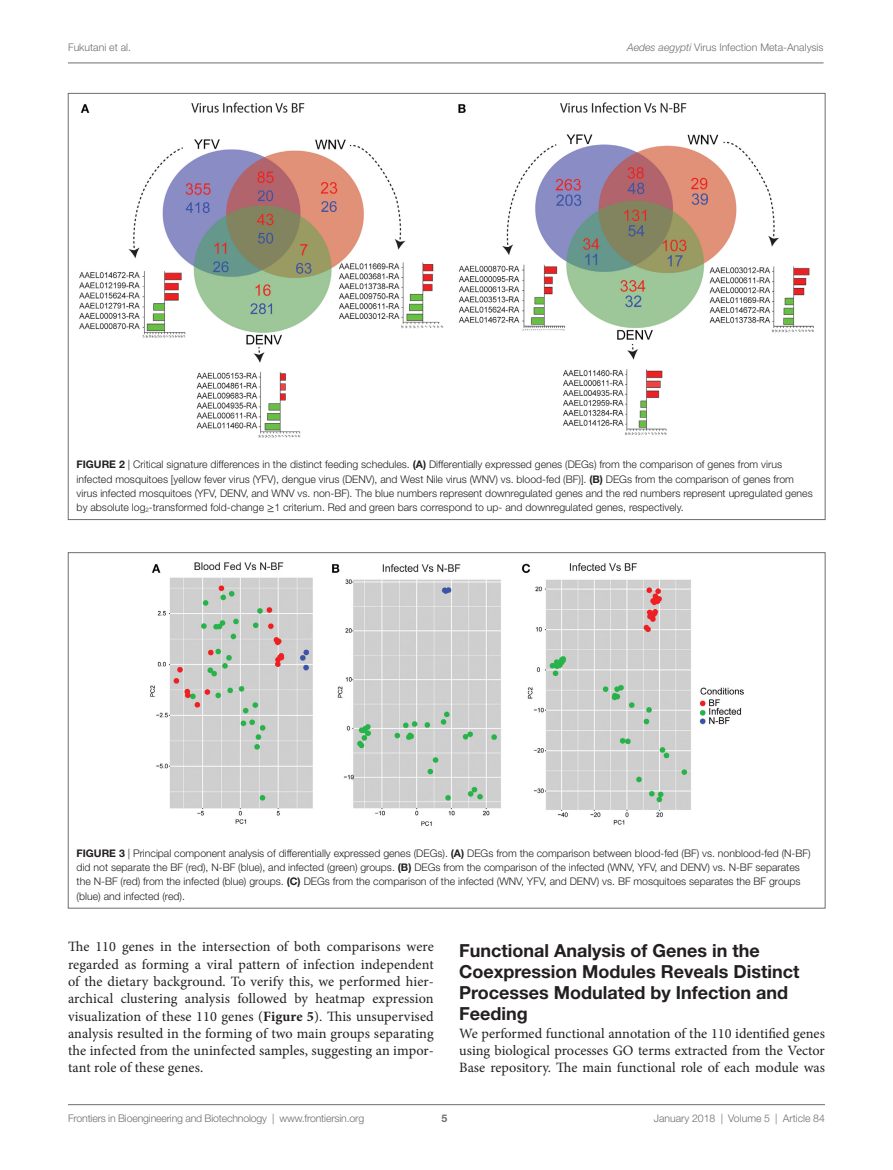
<style>
.page{position:relative;width:893px;height:1170px;background:#fff}
.page>*{position:absolute;margin:0;border:0;box-sizing:border-box;transform-origin:0 0}
.t1{font:700 18px/21px "Helvetica Neue LT Std";color:#231f20}
.t2{font:14.25px/17.2px "Minion Pro";color:#231f20;text-align:justify}
.t3{font:300 10.5px/14.2px "Helvetica Neue LT Std";color:#231f20}
.t4{font:300 10.5px "Helvetica Neue LT Std";letter-spacing:-.005em;color:#6c6d70}
.t5{font:700 10.5px "Helvetica Neue LT Std";color:#6c6d70}
.s1{font-style:italic}
.s2{font-weight:700}
.s3{font-family:"STIX General";font-weight:400}
</style>
<div class="page">
<img style="left:150px;top:562px;width:594px;height:264px">
<img style="left:79px;top:102px;width:735px;height:336px">
<hr style="left:68px;top:1104px;width:757px;height:1px;background:#6c6d70">
<hr style="left:68px;top:63px;width:755px;height:1px;background:#6c6d70">
<p class="t4" style="left:68px;top:41px;width:65px">Fukutani et al.</p>
<p class="t4" style="left:627px;top:41px;width:198px"><span class="s1">Aedes aegypti</span> Virus Infection Meta-Analysis</p>
<p class="t3" style="left:77px;top:457px;width:737px"><span class="s2">Figure 2</span> | Critical signature differences in the distinct feeding schedules. <span class="s2">(A)</span> Differentially expressed genes (DEGs) from the comparison of genes from virus infected mosquitoes [yellow fever virus (YFV), dengue virus (DENV), and West Nile virus (WNV) vs. blood-fed (BF)]. <span class="s2">(B)</span> DEGs from the comparison of genes from virus infected mosquitoes (YFV, DENV, and WNV vs. non-BF). The blue numbers represent downregulated genes and the red numbers represent upregulated genes by absolute log<sub>2</sub>-transformed fold-change <span class="s3">≥</span>1 criterium. Red and green bars correspond to up- and downregulated genes, respectively.</p>
<p class="t3" style="left:77px;top:845px;width:735px"><span class="s2">Figure 3</span> | Principal component analysis of differentially expressed genes (DEGs). <span class="s2">(A)</span> DEGs from the comparison between blood-fed (BF) vs. nonblood-fed (N-BF) did not separate the BF (red), N-BF (blue), and infected (green) groups. <span class="s2">(B)</span> DEGs from the comparison of the infected (WNV, YFV, and DENV) vs. N-BF separates the N-BF (red) from the infected (blue) groups. <span class="s2">(C)</span> DEGs from the comparison of the infected (WNV, YFV, and DENV) vs. BF mosquitoes separates the BF groups (blue) and infected (red).</p>
<p class="t2" style="left:68px;top:938px;width:367px">The 110 genes in the intersection of both comparisons were regarded as forming a viral pattern of infection independent of the dietary background. To verify this, we performed hier&shy;archical clustering analysis followed by heatmap expression visualization of these 110 genes (<span class="s2">Figure 5</span>). This unsupervised analysis resulted in the forming of two main groups separating the infected from the uninfected samples, suggesting an impor&shy;tant role of these genes.</p>
<h1 class="t1" style="left:459px;top:940px;width:342px">Functional Analysis of Genes in the<br>Coexpression Modules Reveals Distinct<br>Processes Modulated by Infection and<br>Feeding</h1>
<h2 class="t2" style="left:459px;top:1024px;width:367px">We performed functional annotation of the 110 identified genes using biological processes GO terms extracted from the Vector Base repository. The main functional role of each module was</h2>
<p class="t4" style="left:68px;top:1111px;width:298px">Frontiers in Bioengineering and Biotechnology | www.frontiersin.org</p>
<p class="t4" style="left:654px;top:1111px;width:173px">January 2018 | Volume 5 | Article 84</p>
<p class="t5" style="left:441px;top:1111px;width:7px">5</p>
</div>
